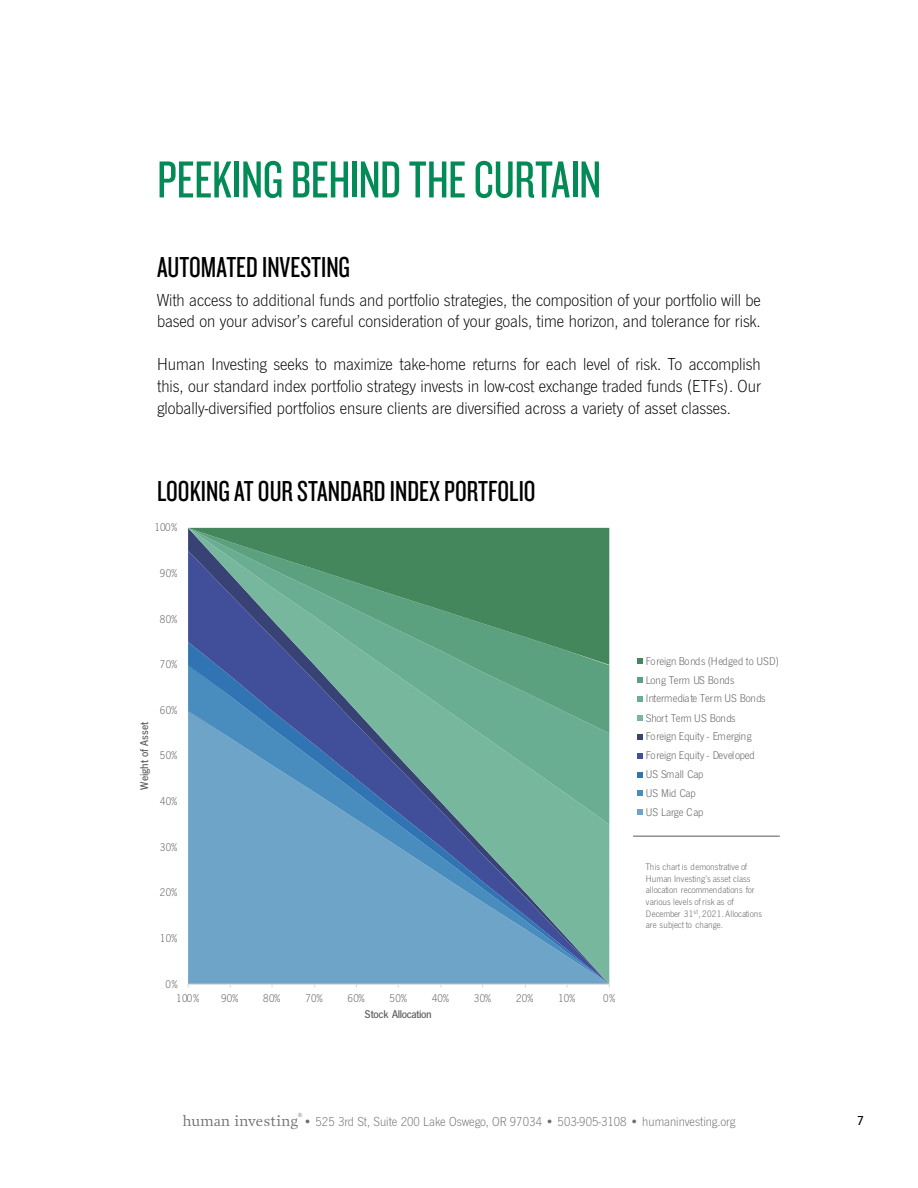
<style>
.page{position:relative;width:918px;height:1188px;background:#fff}
.page>*{position:absolute;margin:0;border:0;box-sizing:border-box;transform-origin:0 0}
.t1{font:54px "Knockout HTF28 Junior Featherwt";letter-spacing:-.01em;color:#038b57}
.t2{font:30px "Knockout HTF28 Junior Featherwt";color:#000}
.t3{font:300 18px/21.6px "News Got";color:#000}
.t4{font:300 13.5px "News Got";color:#6d6e71}
.t5{font:500 13.5px "News Got";color:#000}
.t6{font:300 11.7px/18.8px "News Got";letter-spacing:.005em;color:#595959}
.t7{font:500 11.7px "News Got";letter-spacing:-.03em;color:#595959}
.t8{font:300 9.75px/11.7px "News Got";color:#595959}
.t9{font:6px "Prensa";color:#6d6e71}
.s1{font-family:"Prensa";font-weight:400;font-size:15px}
</style>
<div class="page">
<hr style="left:188px;top:527px;width:421px;height:1px;background:#d9d9d9">
<svg style="left:188px;top:824px;width:421px;height:160px;background:#6ba0bd"></svg>
<svg style="left:188px;top:733px;width:421px;height:91px;background:#6399a9"></svg>
<svg style="left:188px;top:665px;width:421px;height:68px;background:#5b9298"></svg>
<svg style="left:188px;top:528px;width:421px;height:137px;background:#4f8a75"></svg>
<hr style="left:188px;top:984px;width:421px;height:1px;background:#d9d9d9">
<svg style="left:637px;top:658px;width:6px;height:6px"></svg>
<svg style="left:637px;top:677px;width:6px;height:6px"></svg>
<svg style="left:637px;top:696px;width:6px;height:6px"></svg>
<svg style="left:637px;top:715px;width:6px;height:6px"></svg>
<svg style="left:637px;top:734px;width:6px;height:6px"></svg>
<svg style="left:637px;top:753px;width:6px;height:6px"></svg>
<svg style="left:637px;top:772px;width:6px;height:6px"></svg>
<svg style="left:637px;top:790px;width:6px;height:6px"></svg>
<svg style="left:637px;top:809px;width:6px;height:6px"></svg>
<hr style="left:633px;top:836px;width:147px;height:1px;background:#595959">
<h1 class="t1" style="left:157px;top:153px;width:446px">PEEKING BEHIND THE CURTAIN</h1>
<h2 class="t2" style="left:157px;top:253px;width:194px">AUTOMATED INVESTING</h2>
<p class="t3" style="left:157px;top:289px;width:605px">With access to additional funds and portfolio strategies, the composition of your portfolio will be based on your advisor’s careful consideration of your goals, time horizon, and tolerance for risk.</p>
<p class="t3" style="left:157px;top:354px;width:605px;text-align:justify">Human Investing seeks to maximize take-home returns for each level of risk. To accomplish this, our standard index portfolio strategy invests in low-cost exchange traded funds (ETFs). Our globally-diversified portfolios ensure clients are diversified across a variety of asset classes.</p>
<h2 class="t2" style="left:157px;top:476px;width:380px">LOOKING AT OUR STANDARD INDEX PORTFOLIO</h2>
<p class="t6" style="left:154px;top:518px;width:25px">100%</p>
<p class="t6" style="left:160px;top:564px;width:19px">90%</p>
<p class="t6" style="left:160px;top:610px;width:19px">80%</p>
<p class="t6" style="left:160px;top:655px;width:19px">70%</p>
<p class="t7" style="left:138px;top:790px;width:69px;rotate:-90deg">Weight of Asset</p>
<p class="t6" style="left:160px;top:701px;width:19px">60%</p>
<p class="t6" style="left:160px;top:746px;width:19px">50%</p>
<p class="t6" style="left:160px;top:792px;width:19px">40%</p>
<p class="t6" style="left:160px;top:838px;width:19px">30%</p>
<p class="t6" style="left:160px;top:883px;width:19px">20%</p>
<p class="t6" style="left:160px;top:929px;width:19px">10%</p>
<p class="t6" style="left:166px;top:975px;width:14px">0%</p>
<p class="t6" style="left:176px;top:989px;width:25px">100%</p>
<p class="t6" style="left:221px;top:989px;width:19px">90%</p>
<p class="t6" style="left:263px;top:989px;width:19px">80%</p>
<p class="t6" style="left:305px;top:989px;width:19px">70%</p>
<p class="t6" style="left:348px;top:989px;width:19px">60%</p>
<p class="t6" style="left:390px;top:989px;width:19px">50%</p>
<p class="t6" style="left:432px;top:989px;width:19px">40%</p>
<p class="t6" style="left:474px;top:989px;width:19px">30%</p>
<p class="t6" style="left:516px;top:989px;width:19px">20%</p>
<p class="t6" style="left:558px;top:989px;width:19px">10%</p>
<p class="t6" style="left:603px;top:989px;width:14px">0%</p>
<p class="t7" style="left:365px;top:1007px;width:68px">Stock Allocation</p>
<p class="t6" style="left:646px;top:652px;width:135px">Foreign Bonds (Hedged to USD)<br>Long Term US Bonds<br>Intermediate Term US Bonds<br>Short Term US Bonds<br>Foreign Equity - Emerging<br>Foreign Equity - Developed<br>US Small Cap<br>US Mid Cap<br>US Large Cap</p>
<p class="t8" style="left:646px;top:861px;width:118px">This chart is demonstrative of<br>Human Investing’s asset class allocation recommendations for various levels of risk as of<br>December 31<sup>st</sup>, 2021. Allocations are subject to change.</p>
<p class="t9" style="left:298px;top:1112px;width:6px">®</p>
<p class="t4" style="left:183px;top:1114px;width:554px"><span class="s1">human investing</span> • 525 3rd St, Suite 200 Lake Oswego, OR 97034 • 503-905-3108 • humaninvesting.org</p>
<p class="t5" style="left:857px;top:1113px;width:8px">7</p>
</div>
